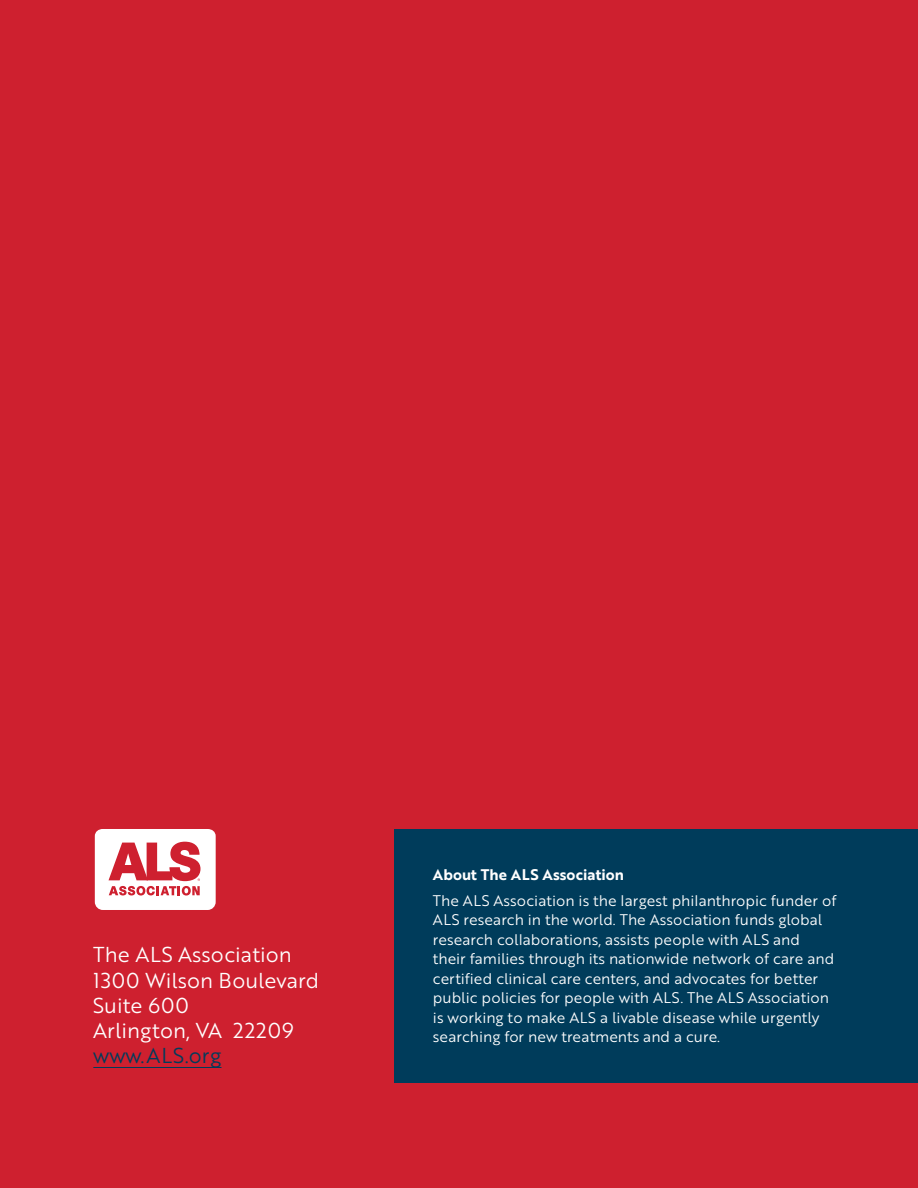
<style>
.page{position:relative;width:918px;height:1188px;background:#ce202f}
.page>*{position:absolute;margin:0;border:0;box-sizing:border-box;transform-origin:0 0}
.t1{font:21px/25.2px "Brother 1816 Book";color:#fff}
.t2{font:21px "Brother 1816 Book";letter-spacing:.015em;color:#003c5b}
.t3{font:15px/19.5px "Brother 1816 Book";color:#fff}
.t4{font:15px "Brother 1816 Bold";color:#fff}
</style>
<div class="page">
<div style="left:394px;top:829px;width:524px;height:254px;background:#003c5b"></div>
<div style="left:95px;top:829px;width:121px;height:81px;background:#fff;border-radius:8px"></div>
<svg style="left:109px;top:842px;width:91px;height:54px"></svg>
<hr style="left:93px;top:1067px;width:129px;height:1px;background:#003c5b">
<h1 class="t1" style="left:93px;top:941px;width:227px">The ALS Association<br>1300 Wilson Boulevard<br>Suite 600<br>Arlington, VA 22209</h1>
<h1 class="t2" style="left:93px;top:1040px;width:130px">www.ALS.org</h1>
<p class="t4" style="left:433px;top:863px;width:193px">About The ALS Association</p>
<p class="t3" style="left:433px;top:890px;width:405px">The ALS Association is the largest philanthropic funder of ALS research in the world. The Association funds global research collaborations, assists people with ALS and their families through its nationwide network of care and certified clinical care centers, and advocates for better public policies for people with ALS. The ALS Association is working to make ALS a livable disease while urgently searching for new treatments and a cure.</p>
</div>
